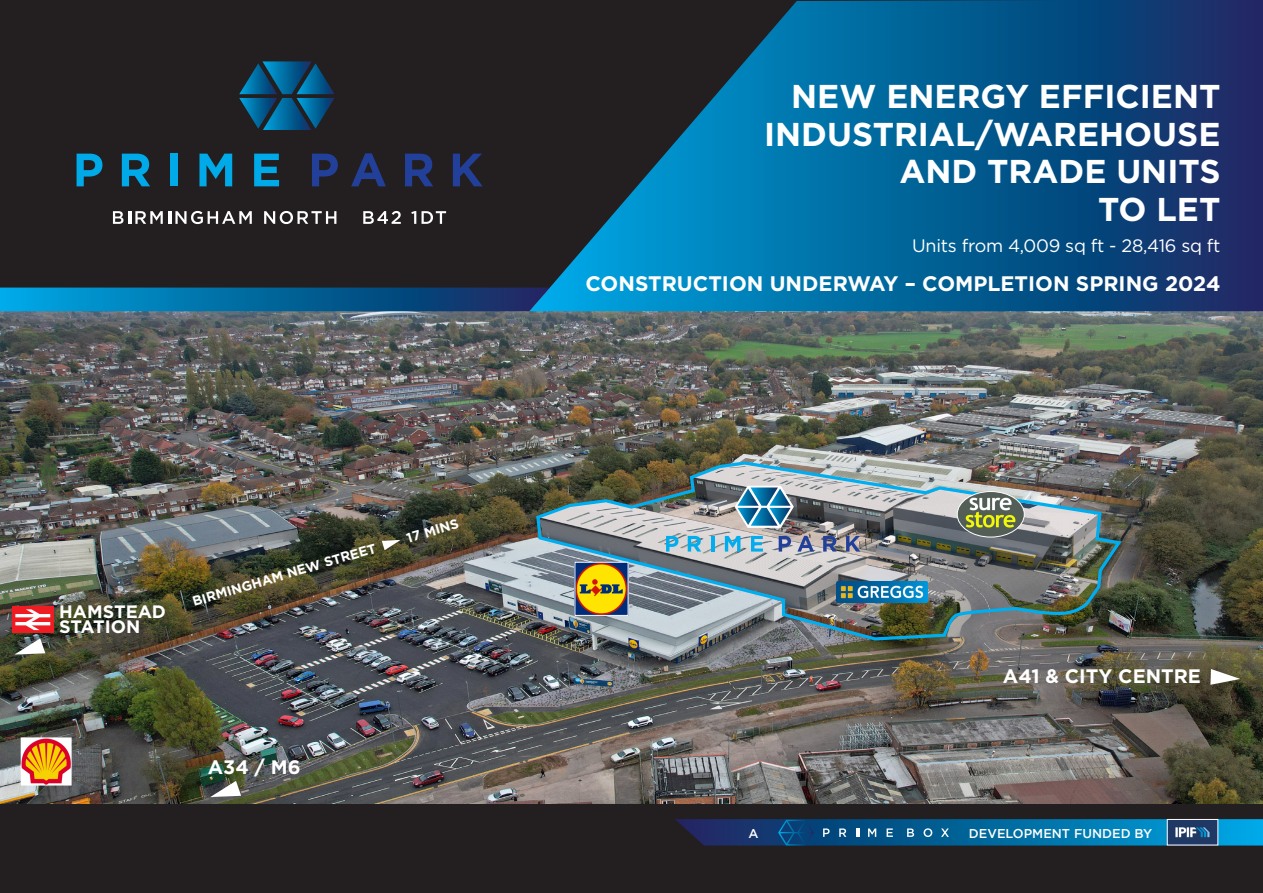
<style>
.page{position:relative;width:1263px;height:893px;background:#fff}
.page>*{position:absolute;margin:0;border:0;box-sizing:border-box;transform-origin:0 0}
.t1{font:700 33px/37.5px "Gotham";color:#fff;text-align:right}
.t2{font:500 condensed 23.1px "Helvetica Neue";color:#fff}
.t3{font:700 21px "Gotham";color:#fff}
.t4{font:700 19.5px "Gotham";color:#fff}
.t5{font:18px "Gotham";letter-spacing:-.015em;color:#fff}
.t6{font:700 18px/15px "Gotham";color:#fff}
.t7{font:700 13.5px "Gotham";color:#fff}
.t8{font:500 12.75px "Gotham";color:#fff}
</style>
<div class="page">
<img style="left:0;top:311px;width:1263px;height:494px">
<img style="left:15px;top:733px;width:60px;height:57px">
<div style="left:12px;top:606px;width:41px;height:27px;background:#ee1d23"></div>
<svg style="left:15px;top:609px;width:35px;height:21px"></svg>
<div style="left:0;top:805px;width:1263px;height:88px;background:#231f20"></div>
<svg style="left:210px;top:781px;width:31px;height:16px"></svg>
<svg style="left:14px;top:638px;width:31px;height:16px"></svg>
<svg style="left:1210px;top:669px;width:30px;height:16px"></svg>
<div style="left:0;top:0;width:1263px;height:288px;background:#231f20"></div>
<svg style="left:529px;top:0;width:734px;height:311px"></svg>
<svg style="left:239px;top:61px;width:95px;height:69px"></svg>
<svg style="left:77px;top:154px;width:25px;height:32px"></svg>
<svg style="left:122px;top:154px;width:28px;height:32px"></svg>
<div style="left:170px;top:154px;width:7px;height:32px;background:#00a9e8"></div>
<svg style="left:199px;top:154px;width:33px;height:32px"></svg>
<svg style="left:254px;top:154px;width:25px;height:32px"></svg>
<svg style="left:312px;top:154px;width:26px;height:32px"></svg>
<svg style="left:351px;top:153px;width:35px;height:33px"></svg>
<svg style="left:405px;top:154px;width:28px;height:32px"></svg>
<svg style="left:453px;top:154px;width:30px;height:32px"></svg>
<svg style="left:113px;top:211px;width:139px;height:13px"></svg>
<svg style="left:264px;top:211px;width:72px;height:13px"></svg>
<svg style="left:363px;top:211px;width:38px;height:13px"></svg>
<svg style="left:411px;top:211px;width:35px;height:13px"></svg>
<svg style="left:675px;top:819px;width:588px;height:26px;background:#116396"></svg>
<svg style="left:382px;top:540px;width:19px;height:10px"></svg>
<svg style="left:0;top:288px;width:550px;height:23px;background:#0468a0"></svg>
<img style="left:534px;top:460px;width:590px;height:182px">
<img style="left:576px;top:564px;width:50px;height:50px">
<div style="left:574px;top:562px;width:54px;height:54px;border:1px solid #fff"></div>
<img style="left:957px;top:491px;width:67px;height:46px">
<div style="left:957px;top:491px;width:68px;height:46px;border:1px solid #fff;border-radius:50%"></div>
<svg style="left:735px;top:486px;width:59px;height:42px"></svg>
<img style="left:836px;top:581px;width:91px;height:21px">
<p class="t6" style="left:59px;top:604px;width:108px">HAMSTEAD<br>STATION</p>
<p class="t2" style="left:81px;top:606px;width:37px">DLR</p>
<p class="t7" style="left:190px;top:593px;width:192px;rotate:-16deg">BIRMINGHAM NEW STREET</p>
<p class="t7" style="left:405px;top:531px;width:55px;rotate:-16deg">17 MINS</p>
<p class="t4" style="left:208px;top:756px;width:94px">A34 / M6</p>
<p class="t1" style="left:764px;top:77px;width:458px">NEW ENERGY EFFICIENT<br>INDUSTRIAL/WAREHOUSE<br>AND TRADE UNITS</p>
<p class="t1" style="left:1098px;top:190px;width:124px">TO LET</p>
<p class="t5" style="left:912px;top:236px;width:310px">Units from 4,009 sq ft - 28,416 sq ft</p>
<p class="t3" style="left:585px;top:272px;width:636px">CONSTRUCTION UNDERWAY – COMPLETION SPRING 2024</p>
<p class="t4" style="left:1003px;top:665px;width:200px">A41 &amp; CITY CENTRE</p>
<p class="t8" style="left:748px;top:826px;width:12px">A</p>
<p class="t8" style="left:969px;top:826px;width:185px">DEVELOPMENT FUNDED BY</p>
</div>
